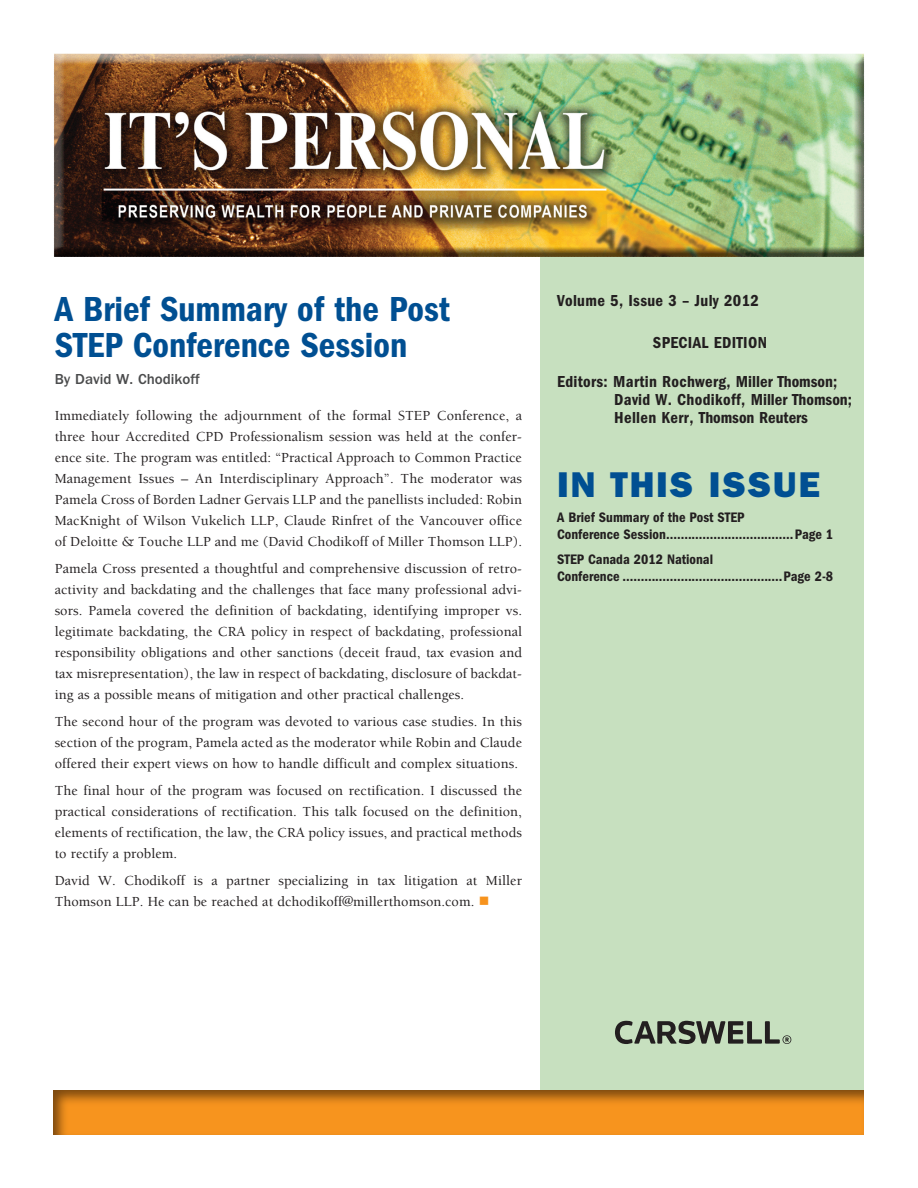
<style>
.page{position:relative;width:918px;height:1188px;background:#fff}
.page>*{position:absolute;margin:0;border:0;box-sizing:border-box;transform-origin:0 0}
.t1{font:600 condensed 36px/36px "Franklin Gothic";color:#004f92}
.t2{font:800 36px "Franklin Gothic";letter-spacing:.05em;color:#004f92}
.t3{font:600 condensed 16.5px/18px "Franklin Gothic";letter-spacing:.02em;color:#231f20}
.t4{font:500 15px "Franklin Gothic LT";color:#4b4c4d}
.t5{font:500 14.25px/21px "Berkeley";letter-spacing:.005em;color:#231f20;text-align:justify}
.t6{font:600 condensed 14.25px/17.1px "Franklin Gothic";color:#231f20}
.s1{color:#f7931d}
</style>
<div class="page">
<div style="left:540px;top:195px;width:324px;height:913px;background:#c7e0bf"></div>
<img style="left:54px;top:1091px;width:810px;height:43px">
<img style="left:54px;top:53px;width:811px;height:203px">
<svg style="left:615px;top:1021px;width:176px;height:23px"></svg>
<h1 class="t1" style="left:55px;top:291px;width:397px">A Brief Summary of the Post<br>STEP Conference Session</h1>
<p class="t4" style="left:55px;top:370px;width:147px">By David W. Chodikoff</p>
<p class="t5" style="left:55px;top:405px;width:469px">Immediately following the adjournment of the formal STEP Conference, a three hour Accredited CPD Professionalism session was held at the confer&shy;ence site. The program was entitled: “Practical Approach to Common Practice Management Issues – An Interdisciplinary Approach”. The moderator was Pamela Cross of Borden Ladner Gervais LLP and the panellists included: Robin MacKnight of Wilson Vukelich LLP, Claude Rinfret of the Vancouver office of Deloitte &amp; Touche LLP and me (David Chodikoff of Miller Thomson LLP).</p>
<p class="t5" style="left:55px;top:558px;width:469px">Pamela Cross presented a thoughtful and comprehensive discussion of retro&shy;activity and backdating and the challenges that face many professional advi&shy;sors. Pamela covered the definition of backdating, identifying improper vs. legitimate backdating, the CRA policy in respect of backdating, professional responsibility obligations and other sanctions (deceit fraud, tax evasion and tax misrepresentation), the law in respect of backdating, disclosure of backdat&shy;ing as a possible means of mitigation and other practical challenges.</p>
<p class="t5" style="left:55px;top:711px;width:469px">The second hour of the program was devoted to various case studies. In this section of the program, Pamela acted as the moderator while Robin and Claude offered their expert views on how to handle difficult and complex situations.</p>
<p class="t5" style="left:55px;top:780px;width:469px">The final hour of the program was focused on rectification. I discussed the practical considerations of rectification. This talk focused on the definition, elements of rectification, the law, the CRA policy issues, and practical methods to rectify a problem.</p>
<p class="t5" style="left:55px;top:870px;width:469px">David W. Chodikoff is a partner specializing in tax litigation at Miller<br>Thomson LLP. He can be reached at dchodikoff@millerthomson.com. <span class="s1">■</span></p>
<p class="t3" style="left:557px;top:291px;width:203px">Volume 5, Issue 3 – July 2012</p>
<p class="t3" style="left:653px;top:334px;width:116px">SPECIAL EDITION</p>
<p class="t3" style="left:614px;top:372px;width:239px;text-indent:-57px">Editors: Martin Rochwerg, Miller Thomson;<br>David W. Chodikoff, Miller Thomson;<br>Hellen Kerr, Thomson Reuters</p>
<h1 class="t2" style="left:557px;top:464px;width:265px">IN THIS ISSUE</h1>
<p class="t6" style="left:557px;top:509px;width:277px">A Brief Summary of the Post STEP<br>Conference Session...................................Page 1</p>
<p class="t6" style="left:557px;top:551px;width:277px">STEP Canada 2012 National<br>Conference ............................................Page 2-8</p>
</div>
